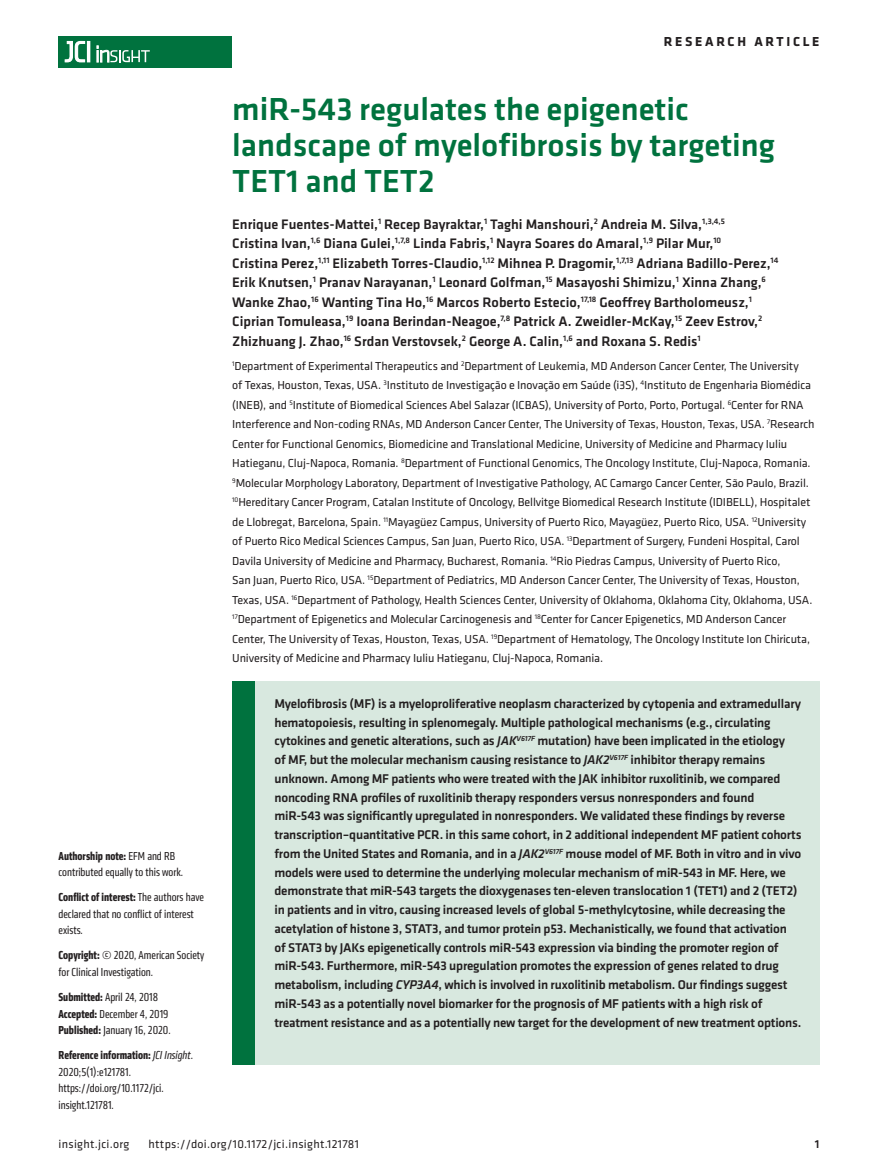
<style>
.page{position:relative;width:878px;height:1175px;background:#fff}
.page>*{position:absolute;margin:0;border:0;box-sizing:border-box;transform-origin:0 0}
.t1{font:500 33px/36px "Klavika Basic";color:#00723e}
.t2{font:500 14.25px/19.5px "Klavika Basic";color:#231f20}
.t3{font:700 13.5px "Klavika Basic";letter-spacing:.2em;color:#231f20}
.t4{font:500 13.2px/18.8px "Klavika Basic";letter-spacing:-.015em;color:#231f20}
.t5{font:12px/19.5px "Klavika";letter-spacing:-.01em;color:#231f20}
.t6{font:condensed 12px/16.5px "Klavika";color:#231f20}
.t7{font:12px "Klavika Basic";letter-spacing:.025em;color:#231f20}
.t8{font:500 12px "Klavika Basic";color:#231f20}
.s1{font-weight:700}
.s2{font-style:italic}
</style>
<div class="page">
<div style="left:59px;top:36px;width:173px;height:31px;background:#00723e"></div>
<hr style="left:87px;top:41px;width:3px;height:21px;background:#fff">
<svg style="left:64px;top:41px;width:21px;height:22px"></svg>
<svg style="left:97px;top:46px;width:53px;height:16px"></svg>
<div style="left:232px;top:681px;width:587px;height:383px;background:#d8e8df"></div>
<div style="left:232px;top:681px;width:22px;height:383px;background:#00723e"></div>
<p class="t6" style="left:59px;top:847px;width:126px"><span class="s1">Authorship note:</span> EFM and RB contributed equally to this work.</p>
<p class="t6" style="left:59px;top:889px;width:147px"><span class="s1">Conflict of interest:</span> The authors have declared that no conflict of interest exists.</p>
<p class="t6" style="left:59px;top:947px;width:147px"><span class="s1">Copyright:</span> © 2020, American Society for Clinical Investigation.</p>
<p class="t6" style="left:59px;top:988px;width:114px"><span class="s1">Submitted:</span> April 24, 2018<br><span class="s1">Accepted:</span> December 4, 2019<br><span class="s1">Published:</span> January 16, 2020.</p>
<p class="t6" style="left:59px;top:1046px;width:136px"><span class="s1">Reference information:</span> <span class="s2">JCI Insight</span>.<br>2020;5(1):e121781. https://doi.org/10.1172/jci. insight.121781.</p>
<p class="t3" style="left:663px;top:32px;width:157px">RESEARCH ARTICLE</p>
<h1 class="t1" style="left:232px;top:91px;width:544px">miR-543 regulates the epigenetic landscape of myelofibrosis by targeting<br>TET1 and TET2</h1>
<p class="t2" style="left:232px;top:214px;width:547px">Enrique Fuentes-Mattei,<sup>1</sup> Recep Bayraktar,<sup>1</sup> Taghi Manshouri,<sup>2</sup> Andreia M. Silva,<sup>1,3,4,5<br></sup>Cristina Ivan,<sup>1,6</sup> Diana Gulei,<sup>1,7,8</sup> Linda Fabris,<sup>1</sup> Nayra Soares do Amaral,<sup>1,9</sup> Pilar Mur,<sup>10<br></sup>Cristina Perez,<sup>1,11</sup> Elizabeth Torres-Claudio,<sup>1,12</sup> Mihnea P. Dragomir,<sup>1,7,13</sup> Adriana Badillo-Perez,<sup>14<br></sup>Erik Knutsen,<sup>1</sup> Pranav Narayanan,<sup>1</sup> Leonard Golfman,<sup>15</sup> Masayoshi Shimizu,<sup>1</sup> Xinna Zhang,<sup>6<br></sup>Wanke Zhao,<sup>16</sup> Wanting Tina Ho,<sup>16</sup> Marcos Roberto Estecio,<sup>17,18</sup> Geoffrey Bartholomeusz,<sup>1<br></sup>Ciprian Tomuleasa,<sup>19</sup> Ioana Berindan-Neagoe,<sup>7,8</sup> Patrick A. Zweidler-McKay,<sup>15</sup> Zeev Estrov,<sup>2<br></sup>Zhizhuang J. Zhao,<sup>16</sup> Srdan Verstovsek,<sup>2</sup> George A. Calin,<sup>1,6</sup> and Roxana S. Redis<sup>1</sup></p>
<p class="t5" style="left:232px;top:355px;width:584px"><sup>1</sup>Department of Experimental Therapeutics and <sup>2</sup>Department of Leukemia, MD Anderson Cancer Center, The University<br>of Texas, Houston, Texas, USA. <sup>3</sup>Instituto de Investigação e Inovação em Saúde (i3S), <sup>4</sup>Instituto de Engenharia Biomédica (INEB), and <sup>5</sup>Institute of Biomedical Sciences Abel Salazar (ICBAS), University of Porto, Porto, Portugal. <sup>6</sup>Center for RNA Interference and Non-coding RNAs, MD Anderson Cancer Center, The University of Texas, Houston, Texas, USA. <sup>7</sup>Research Center for Functional Genomics, Biomedicine and Translational Medicine, University of Medicine and Pharmacy Iuliu Hatieganu, Cluj-Napoca, Romania. <sup>8</sup>Department of Functional Genomics, The Oncology Institute, Cluj-Napoca, Romania.<br><sup>9</sup>Molecular Morphology Laboratory, Department of Investigative Pathology, AC Camargo Cancer Center, São Paulo, Brazil.<br><sup>10</sup>Hereditary Cancer Program, Catalan Institute of Oncology, Bellvitge Biomedical Research Institute (IDIBELL), Hospitalet de Llobregat, Barcelona, Spain. <sup>11</sup>Mayagüez Campus, University of Puerto Rico, Mayagüez, Puerto Rico, USA. <sup>12</sup>University of Puerto Rico Medical Sciences Campus, San Juan, Puerto Rico, USA. <sup>13</sup>Department of Surgery, Fundeni Hospital, Carol Davila University of Medicine and Pharmacy, Bucharest, Romania. <sup>14</sup>Rio Piedras Campus, University of Puerto Rico,<br>San Juan, Puerto Rico, USA. <sup>15</sup>Department of Pediatrics, MD Anderson Cancer Center, The University of Texas, Houston, Texas, USA. <sup>16</sup>Department of Pathology, Health Sciences Center, University of Oklahoma, Oklahoma City, Oklahoma, USA.<br><sup>17</sup>Department of Epigenetics and Molecular Carcinogenesis and <sup>18</sup>Center for Cancer Epigenetics, MD Anderson Cancer Center, The University of Texas, Houston, Texas, USA. <sup>19</sup>Department of Hematology, The Oncology Institute Ion Chiricuta, University of Medicine and Pharmacy Iuliu Hatieganu, Cluj-Napoca, Romania.</p>
<p class="t4" style="left:274px;top:693px;width:528px">Myelofibrosis (MF) is a myeloproliferative neoplasm characterized by cytopenia and extramedullary hematopoiesis, resulting in splenomegaly. Multiple pathological mechanisms (e.g., circulating cytokines and genetic alterations, such as <span class="s2">JAK</span><sup>V617F</sup> mutation) have been implicated in the etiology<br>of MF, but the molecular mechanism causing resistance to <span class="s2">JAK2</span><sup>V617F</sup> inhibitor therapy remains unknown. Among MF patients who were treated with the JAK inhibitor ruxolitinib, we compared noncoding RNA profiles of ruxolitinib therapy responders versus nonresponders and found miR-543 was significantly upregulated in nonresponders. We validated these findings by reverse transcription–quantitative PCR. in this same cohort, in 2 additional independent MF patient cohorts from the United States and Romania, and in a <span class="s2">JAK2</span><sup>V617F</sup> mouse model of MF. Both in vitro and in vivo models were used to determine the underlying molecular mechanism of miR-543 in MF. Here, we demonstrate that miR-543 targets the dioxygenases ten-eleven translocation 1 (TET1) and 2 (TET2) in patients and in vitro, causing increased levels of global 5-methylcytosine, while decreasing the acetylation of histone 3, STAT3, and tumor protein p53. Mechanistically, we found that activation of STAT3 by JAKs epigenetically controls miR-543 expression via binding the promoter region of miR-543. Furthermore, miR-543 upregulation promotes the expression of genes related to drug metabolism, including <span class="s2">CYP3A4</span>, which is involved in ruxolitinib metabolism. Our findings suggest miR-543 as a potentially novel biomarker for the prognosis of MF patients with a high risk of treatment resistance and as a potentially new target for the development of new treatment options.</p>
<p class="t7" style="left:58px;top:1135px;width:72px">insight.jci.org</p>
<p class="t7" style="left:148px;top:1135px;width:212px">https://doi.org/10.1172/jci.insight.121781</p>
<p class="t8" style="left:814px;top:1135px;width:6px">1</p>
</div>
